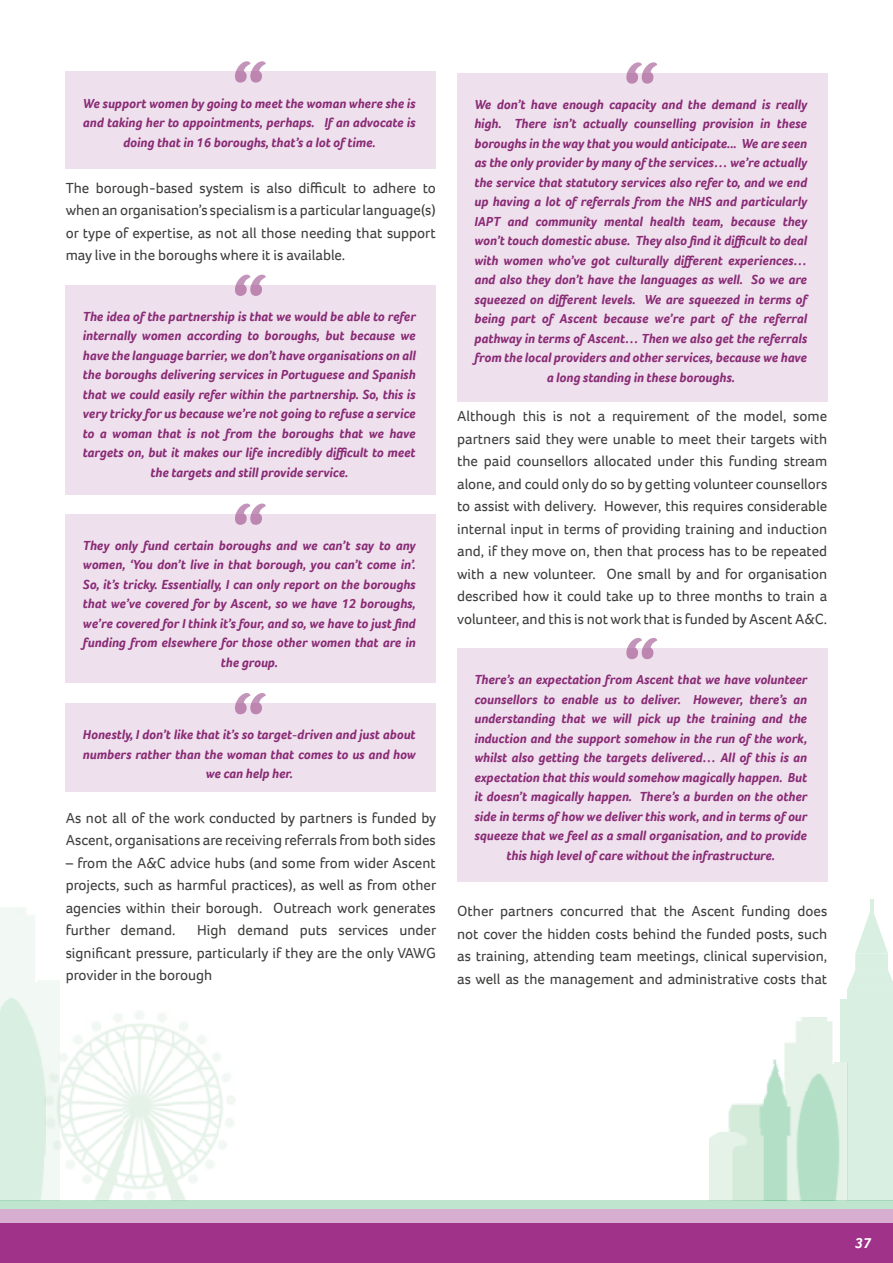
<style>
.page{position:relative;width:893px;height:1263px;background:#fff}
.page>*{position:absolute;margin:0;border:0;box-sizing:border-box;transform-origin:0 0}
.t1{font:15px/22.5px "Foco";color:#3d3d3c;text-align:justify}
.t2{font:italic 700 15px "Foco";color:#fff}
.t3{font:italic 700 13.5px/19.5px "Foco";color:#892c76;text-align:center}
</style>
<div class="page">
<div style="left:0;top:1209px;width:893px;height:54px;background:#d8aed0"></div>
<div style="left:0;top:1223px;width:893px;height:40px;background:#a03389"></div>
<div style="left:66px;top:72px;width:370px;height:97px;background:#efe0ed"></div>
<svg style="left:235px;top:61px;width:31px;height:22px"></svg>
<div style="left:66px;top:285px;width:370px;height:209px;background:#efe0ed"></div>
<svg style="left:235px;top:275px;width:31px;height:21px"></svg>
<div style="left:66px;top:514px;width:370px;height:169px;background:#efe0ed"></div>
<svg style="left:235px;top:504px;width:31px;height:21px"></svg>
<div style="left:66px;top:704px;width:370px;height:88px;background:#efe0ed"></div>
<svg style="left:235px;top:693px;width:31px;height:21px"></svg>
<div style="left:457px;top:73px;width:370px;height:329px;background:#efe0ed"></div>
<svg style="left:626px;top:62px;width:31px;height:22px"></svg>
<div style="left:457px;top:648px;width:370px;height:234px;background:#efe0ed"></div>
<svg style="left:626px;top:638px;width:31px;height:21px"></svg>
<img style="left:92px;top:1098px;width:24px;height:102px">
<img style="left:124px;top:1058px;width:48px;height:142px">
<img style="left:172px;top:1074px;width:15px;height:126px">
<img style="left:116px;top:1060px;width:8px;height:128px">
<img style="left:77px;top:1129px;width:15px;height:54px">
<img style="left:187px;top:1129px;width:16px;height:54px">
<img style="left:61px;top:1053px;width:16px;height:115px">
<img style="left:203px;top:1052px;width:16px;height:116px">
<img style="left:59px;top:1050px;width:2px;height:103px">
<img style="left:219px;top:1055px;width:8px;height:94px">
<svg style="left:76px;top:1113px;width:8px;height:8px"></svg>
<svg style="left:195px;top:1116px;width:8px;height:4px"></svg>
<img style="left:76px;top:1098px;width:16px;height:8px">
<img style="left:84px;top:1074px;width:32px;height:24px">
<img style="left:187px;top:1039px;width:8px;height:53px">
<img style="left:76px;top:1036px;width:8px;height:54px">
<img style="left:100px;top:1019px;width:16px;height:55px">
<img style="left:179px;top:1021px;width:9px;height:45px">
<img style="left:124px;top:1024px;width:32px;height:34px">
<img style="left:74px;top:1036px;width:3px;height:14px">
<img style="left:203px;top:1036px;width:3px;height:7px">
<img style="left:0;top:981px;width:59px;height:219px">
<div style="left:847px;top:989px;width:46px;height:211px;background:#d9efe2"></div>
<div style="left:840px;top:999px;width:53px;height:62px;background:#d9efe2"></div>
<div style="left:855px;top:954px;width:33px;height:16px;background:#d9efe2"></div>
<svg style="left:847px;top:970px;width:46px;height:93px"></svg>
<svg style="left:855px;top:907px;width:33px;height:47px"></svg>
<hr style="left:870px;top:899px;width:3px;height:26px;background:#009640">
<div style="left:0;top:1200px;width:892px;height:9px;background:#c0e5cf"></div>
<img style="left:709px;top:1146px;width:139px;height:55px">
<img style="left:709px;top:1132px;width:55px;height:14px">
<img style="left:764px;top:1090px;width:84px;height:56px">
<img style="left:728px;top:1127px;width:37px;height:5px">
<img style="left:728px;top:1104px;width:32px;height:23px">
<img style="left:760px;top:1100px;width:5px;height:27px">
<img style="left:766px;top:1077px;width:54px;height:13px">
<img style="left:820px;top:1063px;width:28px;height:27px">
<img style="left:770px;top:1063px;width:8px;height:14px">
<img style="left:778px;top:1072px;width:42px;height:5px">
<img style="left:784px;top:1040px;width:27px;height:32px">
<img style="left:820px;top:1017px;width:13px;height:46px">
<img style="left:795px;top:1017px;width:16px;height:23px">
<p class="t3" style="left:83px;top:93px;width:334px">We support women by going to meet the woman where she is and taking her to appointments, perhaps. If an advocate is doing that in 16 boroughs, that’s a lot of time.</p>
<p class="t1" style="left:66px;top:176px;width:372px">The borough-based system is also difficult to adhere to when an organisation’s specialism is a particular language(s) or type of expertise, as not all those needing that support may live in the boroughs where it is available.</p>
<p class="t3" style="left:83px;top:306px;width:334px">The idea of the partnership is that we would be able to refer internally women according to boroughs, but because we have the language barrier, we don’t have organisations on all the boroughs delivering services in Portuguese and Spanish that we could easily refer within the partnership. So, this is very tricky for us because we’re not going to refuse a service to a woman that is not from the boroughs that we have targets on, but it makes our life incredibly difficult to meet the targets and still provide service.</p>
<p class="t3" style="left:83px;top:535px;width:334px">They only fund certain boroughs and we can’t say to any women, ‘You don’t live in that borough, you can’t come in’.<br>So, it’s tricky. Essentially, I can only report on the boroughs that we’ve covered for by Ascent, so we have 12 boroughs, we’re covered for I think it’s four, and so, we have to just find funding from elsewhere for those other women that are in the group.</p>
<p class="t3" style="left:83px;top:725px;width:334px">Honestly, I don’t like that it’s so target-driven and just about numbers rather than the woman that comes to us and how we can help her.</p>
<p class="t1" style="left:66px;top:806px;width:372px">As not all of the work conducted by partners is funded by<br>Ascent, organisations are receiving referrals from both sides</p>
<p class="t1" style="left:66px;top:851px;width:372px">– from the A&amp;C advice hubs (and some from wider Ascent projects, such as harmful practices), as well as from other agencies within their borough. Outreach work generates further demand.</p>
<p class="t1" style="left:66px;top:919px;width:372px;text-indent:131px">High demand puts services under significant pressure, particularly if they are the only VAWG provider in the borough</p>
<p class="t3" style="left:474px;top:94px;width:335px">We don’t have enough capacity and the demand is really high. There isn’t actually counselling provision in these boroughs in the way that you would anticipate... We are seen as the only provider by many of the services… we’re actually the service that statutory services also refer to, and we end up having a lot of referrals from the NHS and particularly IAPT and community mental health team, because they won’t touch domestic abuse. They also find it difficult to deal with women who’ve got culturally different experiences… and also they don’t have the languages as well. So we are squeezed on different levels. We are squeezed in terms of being part of Ascent because we’re part of the referral pathway in terms of Ascent… Then we also get the referrals from the local providers and other services, because we have a long standing in these boroughs.</p>
<p class="t1" style="left:457px;top:405px;width:372px">Although this is not a requirement of the model, some partners said they were unable to meet their targets with the paid counsellors allocated under this funding stream alone, and could only do so by getting volunteer counsellors to assist with delivery. However, this requires considerable internal input in terms of providing training and induction and, if they move on, then that process has to be repeated with a new volunteer. One small by and for organisation described how it could take up to three months to train a volunteer, and this is not work that is funded by Ascent A&amp;C.</p>
<p class="t3" style="left:474px;top:670px;width:334px">There’s an expectation from Ascent that we have volunteer counsellors to enable us to deliver. However, there’s an understanding that we will pick up the training and the induction and the support somehow in the run of the work, whilst also getting the targets delivered… All of this is an expectation that this would somehow magically happen. But it doesn’t magically happen. There’s a burden on the other side in terms of how we deliver this work, and in terms of our squeeze that we feel as a small organisation, and to provide this high level of care without the infrastructure.</p>
<p class="t1" style="left:457px;top:900px;width:372px">Other partners concurred that the Ascent funding does not cover the hidden costs behind the funded posts, such as training, attending team meetings, clinical supervision, as well as the management and administrative costs that</p>
<p class="t2" style="left:855px;top:1233px;width:18px">37</p>
</div>
